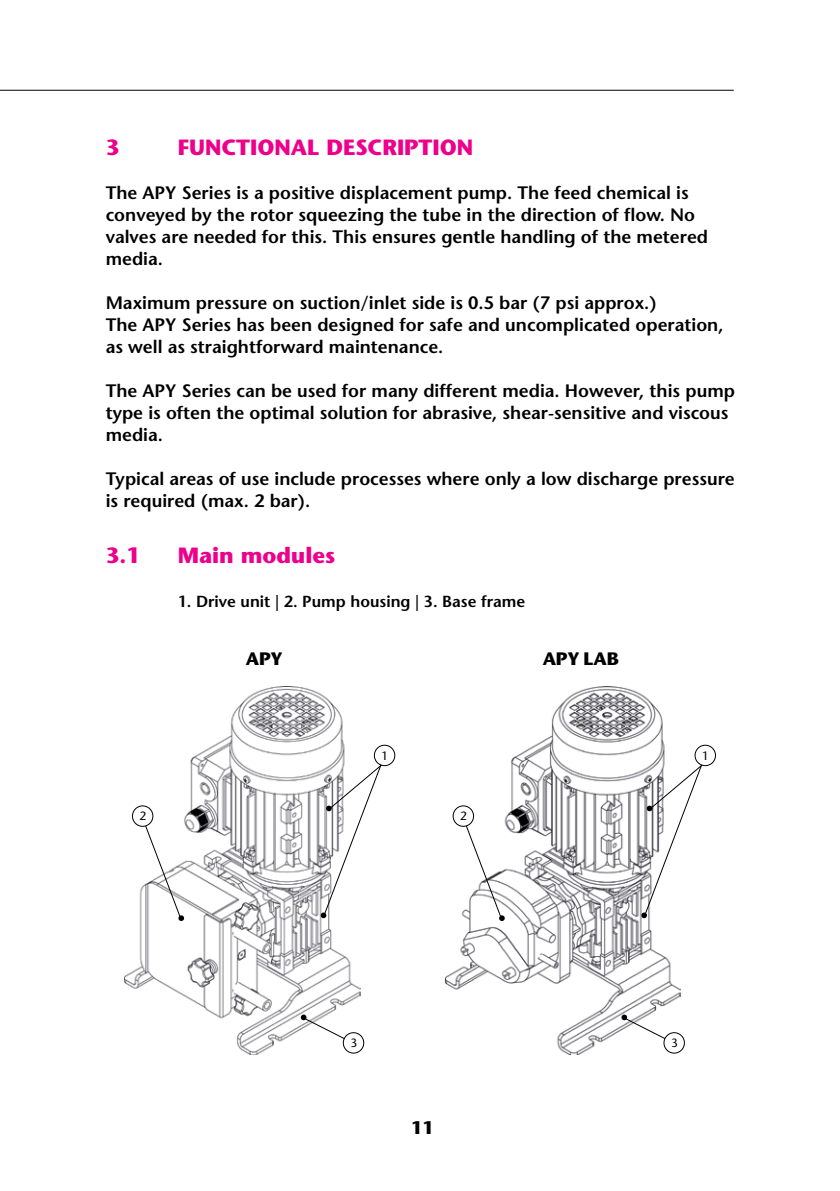
<style>
.page{position:relative;width:840px;height:1191px;background:#fff}
.page>*{position:absolute;margin:0;border:0;box-sizing:border-box;transform-origin:0 0}
.t1{font:700 22px "Stone Sans Std";color:#ec008c}
.t2{font:600 18px/22px "Stone Sans Std";color:#000}
.t3{font:700 18px "Stone Sans Std";letter-spacing:-.005em;color:#000}
.t4{font:600 16px "Stone Sans Std";color:#000}
.t5{font:500 12px "Stone Sans Std";color:#000}
</style>
<div class="page">
<hr style="left:0;top:90px;width:733px;height:1px;background:#000">
<img style="left:125px;top:686px;width:235px;height:368px">
<div style="left:373px;top:744px;width:22px;height:22px;border:1px solid #000;border-radius:50%"></div>
<svg style="left:320px;top:761px;width:63px;height:157px"></svg>
<div style="left:132px;top:806px;width:21px;height:20px;background:#fff;border-radius:50%"></div>
<div style="left:132px;top:805px;width:21px;height:22px;border:1px solid #000;border-radius:50%"></div>
<svg style="left:144px;top:823px;width:40px;height:98px"></svg>
<svg style="left:300px;top:1014px;width:46px;height:26px"></svg>
<div style="left:343px;top:1032px;width:20px;height:21px;background:#fff;border-radius:50%"></div>
<div style="left:342px;top:1032px;width:22px;height:21px;border:1px solid #000;border-radius:50%"></div>
<img style="left:445px;top:686px;width:235px;height:368px">
<div style="left:694px;top:744px;width:21px;height:22px;border:1px solid #000;border-radius:50%"></div>
<svg style="left:641px;top:761px;width:62px;height:157px"></svg>
<div style="left:453px;top:806px;width:20px;height:20px;background:#fff;border-radius:50%"></div>
<div style="left:452px;top:805px;width:22px;height:22px;border:1px solid #000;border-radius:50%"></div>
<svg style="left:464px;top:823px;width:40px;height:98px"></svg>
<svg style="left:621px;top:1014px;width:45px;height:26px"></svg>
<div style="left:663px;top:1032px;width:21px;height:21px;background:#fff;border-radius:50%"></div>
<div style="left:663px;top:1032px;width:21px;height:21px;border:1px solid #000;border-radius:50%"></div>
<p class="t1" style="left:106px;top:134px;width:15px">3</p>
<p class="t1" style="left:178px;top:134px;width:15px">FUNCTIONAL</p>
<p class="t1" style="left:326px;top:134px;width:15px">DESCRIPTION</p>
<p class="t2" style="left:106px;top:182px;width:603px">The APY Series is a positive displacement pump. The feed chemical is conveyed by the rotor squeezing the tube in the direction of flow. No valves are needed for this. This ensures gentle handling of the metered media.</p>
<p class="t2" style="left:106px;top:292px;width:619px">Maximum pressure on suction/inlet side is 0.5 bar (7 psi approx.)<br>The APY Series has been designed for safe and uncomplicated operation, as well as straightforward maintenance.</p>
<p class="t2" style="left:106px;top:380px;width:630px">The APY Series can be used for many different media. However, this pump type is often the optimal solution for abrasive, shear-sensitive and viscous media.</p>
<p class="t2" style="left:106px;top:468px;width:630px">Typical areas of use include processes where only a low discharge pressure is required (max. 2 bar).</p>
<p class="t1" style="left:106px;top:542px;width:36px">3.1</p>
<p class="t1" style="left:178px;top:542px;width:159px">MAIN MODULES</p>
<p class="t4" style="left:178px;top:591px;width:349px">1. Drive unit | 2. Pump housing | 3. Base frame</p>
<p class="t5" style="left:139px;top:809px;width:8px">2</p>
<p class="t3" style="left:245px;top:648px;width:39px">APY</p>
<p class="t3" style="left:542px;top:648px;width:76px">APY LAB</p>
<p class="t5" style="left:381px;top:748px;width:8px">1</p>
<p class="t5" style="left:460px;top:809px;width:8px">2</p>
<p class="t5" style="left:701px;top:748px;width:8px">1</p>
<p class="t5" style="left:350px;top:1035px;width:8px">3</p>
<p class="t3" style="left:411px;top:1116px;width:24px">11</p>
<p class="t5" style="left:670px;top:1035px;width:8px">3</p>
</div>
